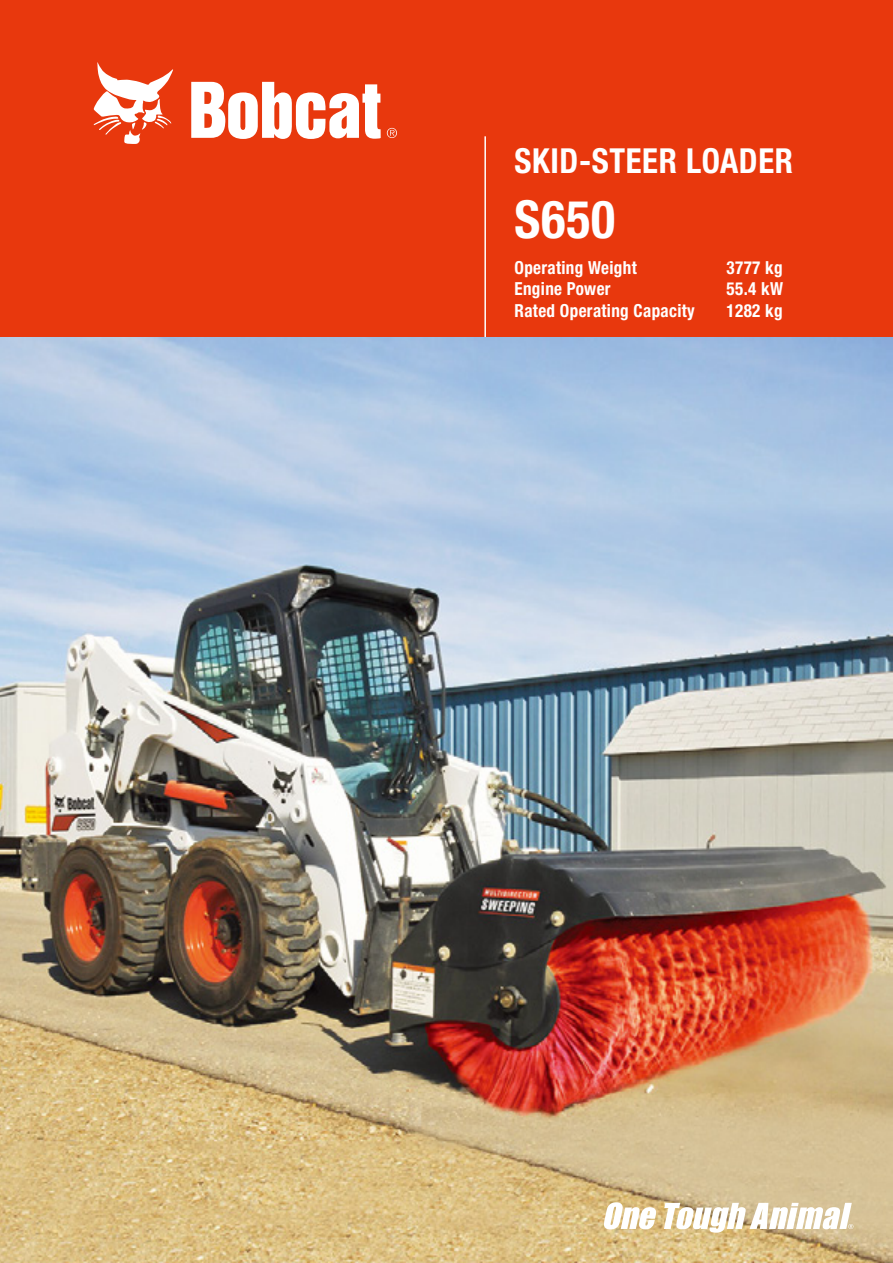
<style>
.page{position:relative;width:893px;height:1263px;background:#fff}
.page>*{position:absolute;margin:0;border:0;box-sizing:border-box;transform-origin:0 0}
.t1{font:700 condensed 52.5px "Helvetica Neue LT Pro";color:#fff;scale:.95 1}
.t2{font:700 condensed 34.5px "Helvetica Neue LT Pro";letter-spacing:.02em;color:#fff;scale:.95 1}
.t3{font:700 condensed 18px "Helvetica Neue LT Pro";letter-spacing:.02em;color:#fff;scale:.95 1}
</style>
<div class="page">
<img style="left:0;top:337px;width:893px;height:926px">
<div style="left:0;top:0;width:893px;height:337px;background:#e8380d"></div>
<svg style="left:191px;top:82px;width:190px;height:57px"></svg>
<svg style="left:94px;top:62px;width:79px;height:82px"></svg>
<svg style="left:387px;top:128px;width:10px;height:10px"></svg>
<hr style="left:484px;top:136px;width:2px;height:201px;background:#fff">
<svg style="left:604px;top:1202px;width:52px;height:27px"></svg>
<svg style="left:664px;top:1203px;width:189px;height:30px"></svg>
<h2 class="t2" style="left:514px;top:139px;width:295px">SKID-STEER LOADER</h2>
<h1 class="t1" style="left:514px;top:188px;width:107px">S650</h1>
<p class="t3" style="left:514px;top:256px;width:130px">Operating Weight</p>
<p class="t3" style="left:727px;top:256px;width:61px">3777 kg</p>
<p class="t3" style="left:514px;top:278px;width:103px">Engine Power</p>
<p class="t3" style="left:727px;top:278px;width:61px">55.4 kW</p>
<p class="t3" style="left:514px;top:299px;width:191px">Rated Operating Capacity</p>
<p class="t3" style="left:727px;top:299px;width:61px">1282 kg</p>
</div>
